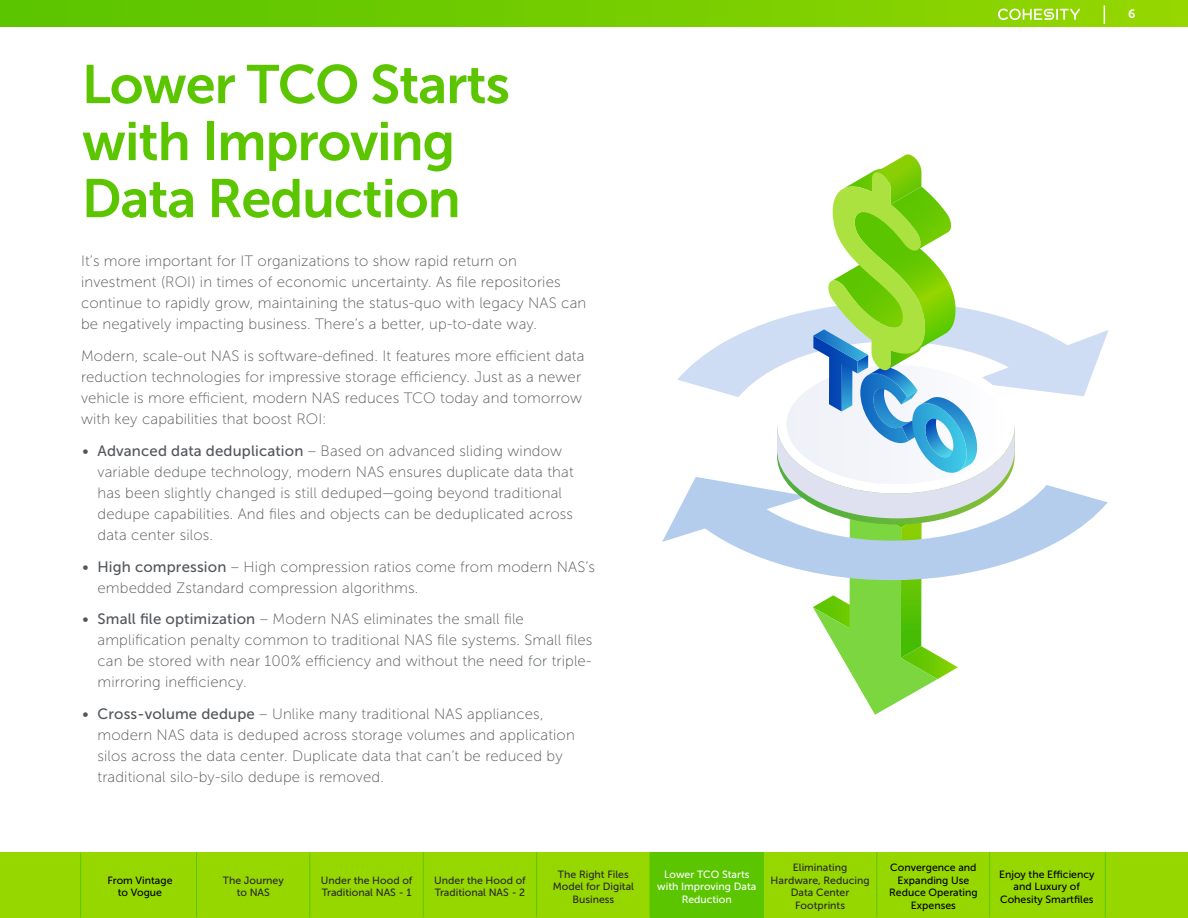
<style>
.page{position:relative;width:1188px;height:918px;background:#fff}
.page>*{position:absolute;margin:0;border:0;box-sizing:border-box;transform-origin:0 0}
.t1{font:54px/57px "Museo Sans 700";letter-spacing:-.02em;color:#5bc500}
.t2{font:15px/21px "Museo Sans 100";letter-spacing:.01em;color:#53565a}
.t3{font:12px "Museo Sans 700";color:#fff}
.t4{font:10.5px/12.6px "Museo Sans 500";color:#282828;text-align:center}
.t5{font:10.5px/12.6px "Museo Sans 500";color:#000;text-align:center}
.t6{font:10.5px/12.6px "Museo Sans 500";color:#fff;text-align:center}
.s1{font-family:"Museo Sans 500"}
</style>
<div class="page">
<div style="left:0;top:852px;width:1188px;height:66px;background:#97d700"></div>
<div style="left:650px;top:852px;width:113px;height:66px;background:#5bc500"></div>
<hr style="left:196px;top:852px;width:1px;height:65px;background:#5bc500">
<hr style="left:309px;top:853px;width:1px;height:65px;background:#5bc500">
<hr style="left:423px;top:852px;width:1px;height:65px;background:#5bc500">
<hr style="left:536px;top:852px;width:1px;height:65px;background:#5bc500">
<hr style="left:763px;top:852px;width:1px;height:65px;background:#5bc500">
<hr style="left:876px;top:852px;width:1px;height:65px;background:#5bc500">
<hr style="left:989px;top:852px;width:1px;height:65px;background:#5bc500">
<hr style="left:80px;top:853px;width:1px;height:65px;background:#5bc500">
<hr style="left:1105px;top:853px;width:1px;height:65px;background:#5bc500">
<div style="left:0;top:0;width:1188px;height:27px;background:linear-gradient(to right,#57c400,#94d601)"></div>
<svg style="left:998px;top:9px;width:82px;height:11px"></svg>
<svg style="left:1104px;top:5px;width:1px;height:19px"></svg>
<svg style="left:677px;top:323px;width:432px;height:74px;fill:#ceddf3"></svg>
<svg style="left:662px;top:477px;width:446px;height:82px;fill:#b5cded"></svg>
<svg style="left:765px;top:154px;width:262px;height:561px"></svg>
<h1 class="t1" style="left:82px;top:56px;width:430px">Lower TCO Starts with Improving<br>Data Reduction</h1>
<p class="t2" style="left:81px;top:251px;width:507px">It’s more important for IT organizations to show rapid return on investment (ROI) in times of economic uncertainty. As file repositories continue to rapidly grow, maintaining the status-quo with legacy NAS can be negatively impacting business. There’s a better, up-to-date way.</p>
<p class="t2" style="left:81px;top:345px;width:505px">Modern, scale-out NAS is software-defined. It features more efficient data reduction technologies for impressive storage efficiency. Just as a newer vehicle is more efficient, modern NAS reduces TCO today and tomorrow with key capabilities that boost ROI:</p>
<p class="t2" style="left:98px;top:440px;width:478px;text-indent:-15px"><span class="s1">• Advanced data deduplication</span> – Based on advanced sliding window variable dedupe technology, modern NAS ensures duplicate data that has been slightly changed is still deduped—going beyond traditional dedupe capabilities. And files and objects can be deduplicated across data center silos.</p>
<p class="t2" style="left:98px;top:556px;width:499px;text-indent:-15px"><span class="s1">• High compression</span> – High compression ratios come from modern NAS’s embedded Zstandard compression algorithms.</p>
<p class="t2" style="left:98px;top:609px;width:496px;text-indent:-15px"><span class="s1">• Small file optimization</span> – Modern NAS eliminates the small file amplification penalty common to traditional NAS file systems. Small files can be stored with near 100% efficiency and without the need for triple&shy;mirroring inefficiency.</p>
<p class="t2" style="left:98px;top:704px;width:479px;text-indent:-15px"><span class="s1">• Cross-volume dedupe</span> – Unlike many traditional NAS appliances, modern NAS data is deduped across storage volumes and application silos across the data center. Duplicate data that can’t be reduced by traditional silo-by-silo dedupe is removed.</p>
<p class="t5" style="left:107px;top:874px;width:67px">From Vintage to Vogue</p>
<p class="t4" style="left:223px;top:874px;width:63px">The Journey to NAS</p>
<p class="t4" style="left:321px;top:874px;width:93px;text-align:left">Under the Hood of<br>Traditional NAS - 1</p>
<p class="t4" style="left:434px;top:874px;width:93px;text-align:left">Under the Hood of<br>Traditional NAS - 2</p>
<p class="t4" style="left:553px;top:868px;width:83px">The Right Files<br>Model for Digital<br>Business</p>
<p class="t6" style="left:657px;top:868px;width:101px">Lower TCO Starts with Improving Data<br>Reduction</p>
<p class="t4" style="left:771px;top:861px;width:100px">Eliminating<br>Hardware, Reducing<br>Data Center<br>Footprints</p>
<p class="t5" style="left:889px;top:861px;width:90px">Convergence and<br>Expanding Use<br>Reduce Operating<br>Expenses</p>
<p class="t5" style="left:999px;top:868px;width:97px">Enjoy the Efficiency and Luxury of<br>Cohesity Smartfiles</p>
<p class="t3" style="left:1128px;top:8px;width:9px">6</p>
</div>
